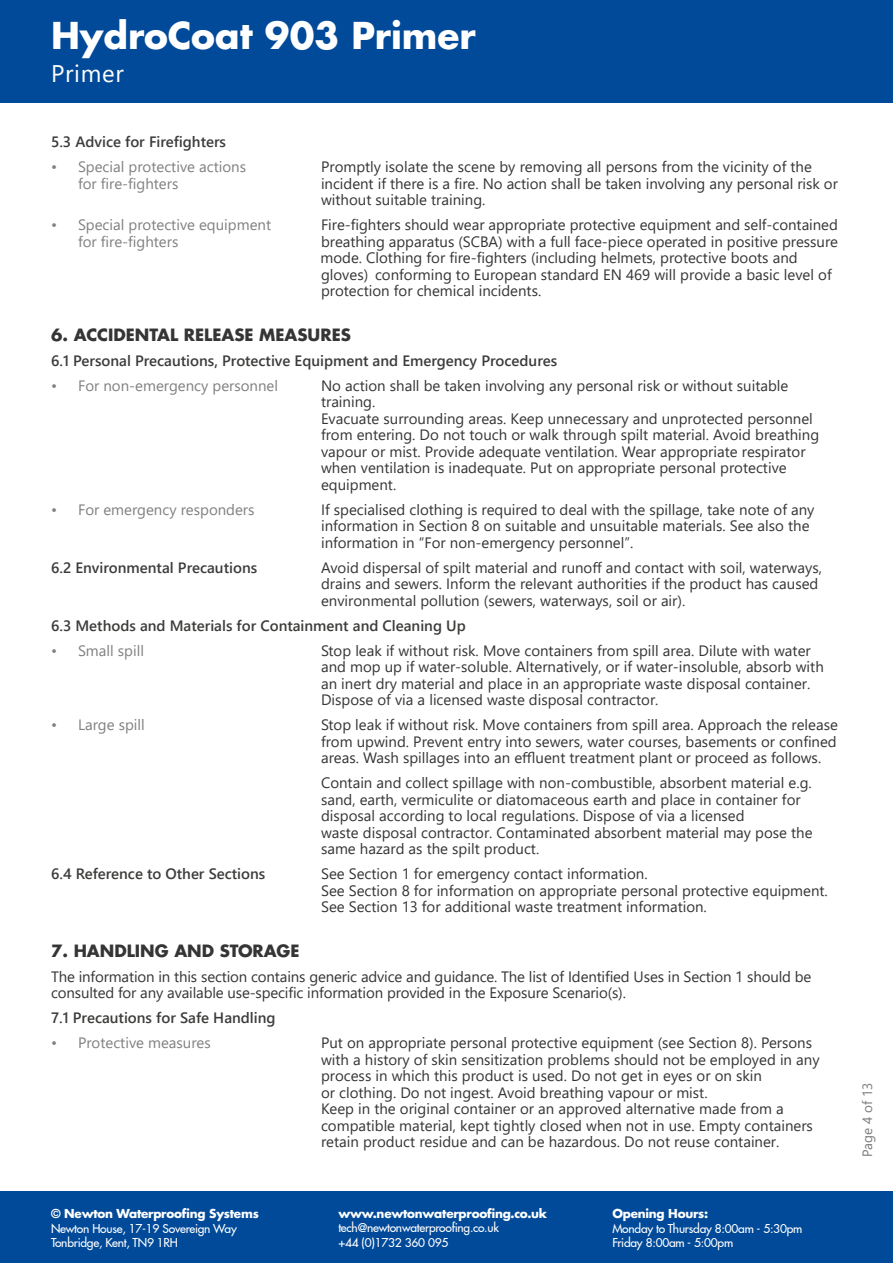
<style>
.page{position:relative;width:893px;height:1263px;background:#fff}
.page>*{position:absolute;margin:0;border:0;box-sizing:border-box;transform-origin:0 0}
.t1{font:700 36px "Futura LT Pro";color:#fff}
.t2{font:24px "Segoe UI";letter-spacing:.03em;color:#fff}
.t3{font:700 16.5px "Futura LT Pro";color:#353535}
.t4{font:15px/16.5px "Segoe UI";color:#353535}
.t5{font:600 15px "Segoe UI";color:#3c3c3b}
.t6{font:15px "Segoe UI";color:#818080}
.t7{font:13.5px "Segoe UI";color:#7b7b7b}
.t8{font:500 12px/14.4px "Futura LT Pro";letter-spacing:-.02em;color:#fff}
.t9{font:700 12px "Futura LT Pro";letter-spacing:-.02em;color:#fff}
</style>
<div class="page">
<div style="left:0;top:0;width:893px;height:103px;background:#014a99"></div>
<div style="left:0;top:1191px;width:893px;height:72px;background:#014a99"></div>
<h1 class="t1" style="left:51px;top:8px;width:426px">HydroCoat 903 Primer</h1>
<h2 class="t2" style="left:51px;top:51px;width:74px">Primer</h2>
<p class="t5" style="left:51px;top:128px;width:177px">5.3 Advice for Firefighters</p>
<p class="t6" style="left:51px;top:153px;width:197px">• Special protective actions</p>
<p class="t4" style="left:321px;top:157px;width:492px">Promptly isolate the scene by removing all persons from the vicinity of the</p>
<p class="t6" style="left:78px;top:169px;width:102px">for fire-fighters</p>
<p class="t4" style="left:321px;top:174px;width:518px">incident if there is a fire. No action shall be taken involving any personal risk or without suitable training.</p>
<p class="t6" style="left:51px;top:211px;width:222px">• Special protective equipment</p>
<p class="t4" style="left:321px;top:215px;width:518px">Fire-fighters should wear appropriate protective equipment and self-contained</p>
<p class="t6" style="left:78px;top:227px;width:102px">for fire-fighters</p>
<p class="t4" style="left:320px;top:232px;width:519px">breathing apparatus (SCBA) with a full face-piece operated in positive pressure mode. Clothing for fire-fighters (including helmets, protective boots and gloves) conforming to European standard EN 469 will provide a basic level of protection for chemical incidents.</p>
<p class="t3" style="left:51px;top:322px;width:301px">6. ACCIDENTAL RELEASE MEASURES</p>
<p class="t5" style="left:51px;top:346px;width:508px">6.1 Personal Precautions, Protective Equipment and Emergency Procedures</p>
<p class="t6" style="left:51px;top:371px;width:228px">• For non-emergency personnel</p>
<p class="t4" style="left:321px;top:376px;width:500px">No action shall be taken involving any personal risk or without suitable training.<br>Evacuate surrounding areas. Keep unnecessary and unprotected personnel from entering. Do not touch or walk through spilt material. Avoid breathing vapour or mist. Provide adequate ventilation. Wear appropriate respirator when ventilation is inadequate. Put on appropriate personal protective equipment.</p>
<p class="t6" style="left:51px;top:495px;width:205px">• For emergency responders</p>
<p class="t4" style="left:321px;top:500px;width:495px">If specialised clothing is required to deal with the spillage, take note of any information in Section 8 on suitable and unsuitable materials. See also the information in “For non-emergency personnel”.</p>
<p class="t5" style="left:51px;top:553px;width:208px">6.2 Environmental Precautions</p>
<p class="t4" style="left:321px;top:558px;width:502px">Avoid dispersal of spilt material and runoff and contact with soil, waterways, drains and sewers. Inform the relevant authorities if the product has caused environmental pollution (sewers, waterways, soil or air).</p>
<p class="t5" style="left:51px;top:611px;width:416px">6.3 Methods and Materials for Containment and Cleaning Up</p>
<p class="t6" style="left:51px;top:636px;width:94px">• Small spill</p>
<p class="t4" style="left:321px;top:641px;width:504px">Stop leak if without risk. Move containers from spill area. Dilute with water and mop up if water-soluble. Alternatively, or if water-insoluble, absorb with an inert dry material and place in an appropriate waste disposal container.<br>Dispose of via a licensed waste disposal contractor.</p>
<p class="t6" style="left:51px;top:711px;width:95px">• Large spill</p>
<p class="t4" style="left:321px;top:715px;width:518px;text-align:justify">Stop leak if without risk. Move containers from spill area. Approach the release from upwind. Prevent entry into sewers, water courses, basements or confined areas. Wash spillages into an effluent treatment plant or proceed as follows.</p>
<p class="t4" style="left:321px;top:773px;width:493px">Contain and collect spillage with non-combustible, absorbent material e.g. sand, earth, vermiculite or diatomaceous earth and place in container for disposal according to local regulations. Dispose of via a licensed<br>waste disposal contractor. Contaminated absorbent material may pose the same hazard as the spilt product.</p>
<p class="t5" style="left:51px;top:860px;width:216px">6.4 Reference to Other Sections</p>
<p class="t4" style="left:321px;top:864px;width:508px">See Section 1 for emergency contact information.<br>See Section 8 for information on appropriate personal protective equipment.<br>See Section 13 for additional waste treatment information.</p>
<p class="t3" style="left:51px;top:938px;width:250px">7. HANDLING AND STORAGE</p>
<p class="t4" style="left:51px;top:967px;width:762px">The information in this section contains generic advice and guidance. The list of Identified Uses in Section 1 should be consulted for any available use-specific information provided in the Exposure Scenario(s).</p>
<p class="t5" style="left:51px;top:1004px;width:226px">7.1 Precautions for Safe Handling</p>
<p class="t6" style="left:51px;top:1029px;width:161px">• Protective measures</p>
<p class="t4" style="left:321px;top:1033px;width:500px">Put on appropriate personal protective equipment (see Section 8). Persons with a history of skin sensitization problems should not be employed in any process in which this product is used. Do not get in eyes or on skin<br>or clothing. Do not ingest. Avoid breathing vapour or mist.<br>Keep in the original container or an approved alternative made from a compatible material, kept tightly closed when not in use. Empty containers retain product residue and can be hazardous. Do not reuse container.</p>
<p class="t9" style="left:51px;top:1204px;width:209px">© Newton Waterproofing Systems</p>
<p class="t8" style="left:51px;top:1220px;width:187px">Newton House, 17-19 Sovereign Way<br>Tonbridge, Kent, TN9 1RH</p>
<p class="t9" style="left:338px;top:1204px;width:210px">www.newtonwaterproofing.co.uk</p>
<p class="t8" style="left:338px;top:1220px;width:162px">tech@newtonwaterproofing.co.uk +44 (0)1732 360 095</p>
<p class="t9" style="left:612px;top:1204px;width:97px">Opening Hours:</p>
<p class="t8" style="left:612px;top:1220px;width:191px">Monday to Thursday 8:00am - 5:30pm<br>Friday 8:00am - 5:00pm</p>
<p class="t7" style="left:854px;top:1157px;width:76px;rotate:-90deg">Page 4 of 13</p>
</div>
